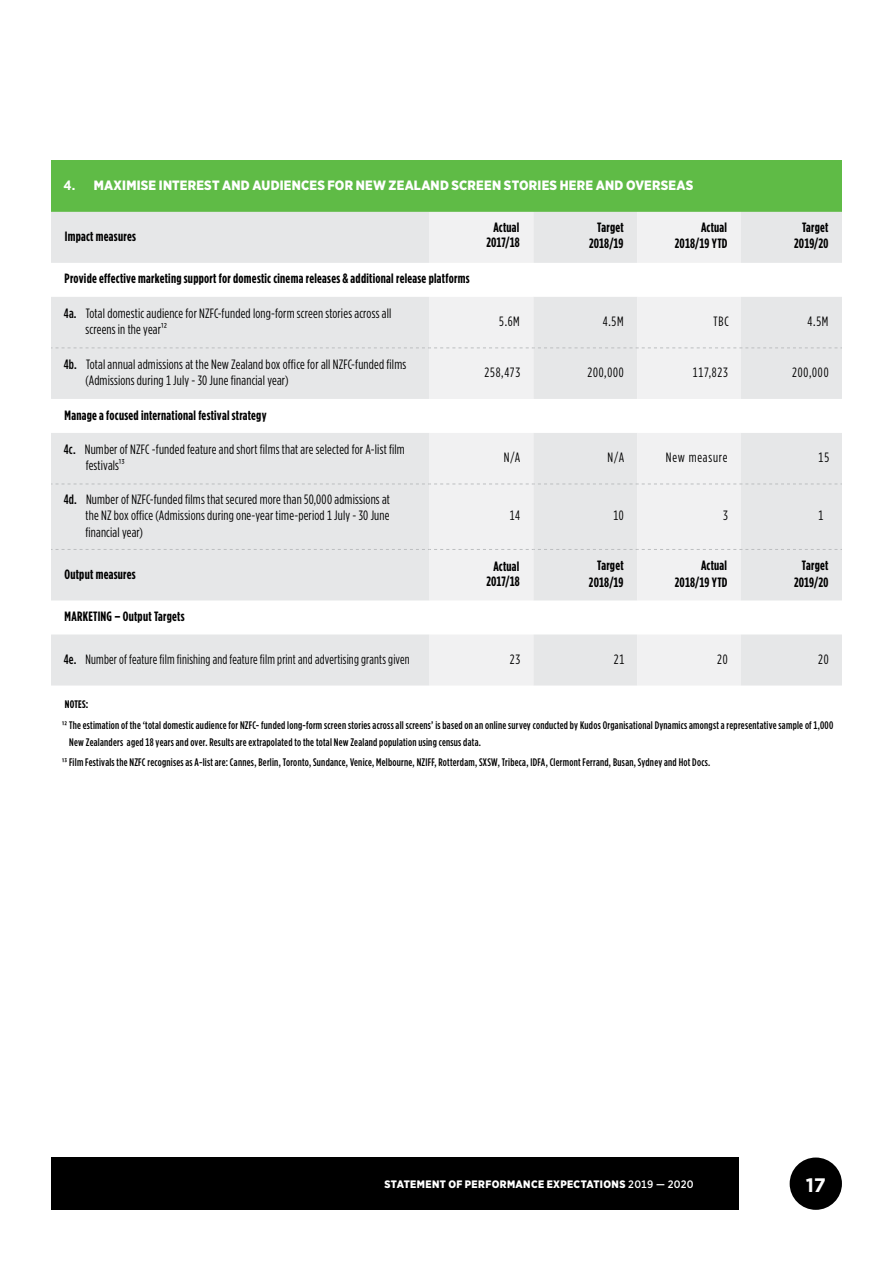
<style>
.page{position:relative;width:893px;height:1263px;background:#fff}
.page>*{position:absolute;margin:0;border:0;box-sizing:border-box;transform-origin:0 0}
.t1{font:700 19.5px "Gotham";color:#fff}
.t2{font:13.5px/16.5px "Gotham Condensed";letter-spacing:.015em;color:#000}
.t3{font:700 13.5px/16.5px "Gotham Condensed";letter-spacing:.02em;color:#000;text-align:center}
.t4{font:13.5px "Gotham Condensed";letter-spacing:.015em;color:#000;scale:.96 1}
.t5{font:900 13.5px "Gotham Narrow";letter-spacing:.02em;color:#fff}
.t6{font:13.5px "Gotham Condensed";letter-spacing:.06em;color:#000}
.t7{font:500 10.95px/16.5px "Gotham Condensed";letter-spacing:.025em;color:#000}
.t8{font:700 10.95px "Gotham Condensed";letter-spacing:.025em;color:#000}
.t9{font:900 10.8px "Gotham Narrow";letter-spacing:.035em;color:#fff}
.s1{font-weight:700}
.s2{font-weight:500}
</style>
<div class="page">
<div style="left:51px;top:1157px;width:687px;height:53px;background:#000"></div>
<div style="left:790px;top:1157px;width:52px;height:53px;background:#000;border-radius:50%"></div>
<div style="left:51px;top:161px;width:791px;height:51px;background:#5fbb46"></div>
<svg style="left:51px;top:212px;width:791px;height:473px;fill:#e6e7e8"></svg>
<svg style="left:429px;top:212px;width:312px;height:473px;fill:#f1f1f2"></svg>
<svg style="left:51px;top:347px;width:791px;height:1px"></svg>
<svg style="left:51px;top:484px;width:791px;height:1px"></svg>
<svg style="left:51px;top:549px;width:791px;height:1px"></svg>
<p class="t5" style="left:63px;top:176px;width:632px"><span class="s1">4.</span> MAXIMISE INTEREST AND AUDIENCES FOR NEW ZEALAND SCREEN STORIES HERE AND OVERSEAS</p>
<p class="t3" style="left:65px;top:228px;width:73px">Impact measures</p>
<p class="t3" style="left:486px;top:220px;width:35px;line-height:15px">Actual<br>2017/18</p>
<p class="t3" style="left:589px;top:219px;width:36px;text-align:right">Target<br>2018/19</p>
<p class="t3" style="left:675px;top:219px;width:54px;text-align:right">Actual<br>2018/19 YTD</p>
<p class="t3" style="left:794px;top:219px;width:36px">Target<br>2019/20</p>
<p class="t3" style="left:65px;top:270px;width:406px">Provide effective marketing support for domestic cinema releases &amp; additional release platforms</p>
<p class="t2" style="left:85px;top:305px;width:307px;text-indent:-22px"><span class="s2">4a.</span> Total domestic audience for NZFC-funded long-form screen stories across all screens in the year¹²</p>
<p class="t2" style="left:499px;top:313px;width:22px">5.6M</p>
<p class="t2" style="left:603px;top:313px;width:22px">4.5M</p>
<p class="t2" style="left:713px;top:313px;width:17px">TBC</p>
<p class="t2" style="left:808px;top:313px;width:22px">4.5M</p>
<p class="t2" style="left:85px;top:356px;width:322px;text-indent:-22px"><span class="s2">4b.</span> Total annual admissions at the New Zealand box office for all NZFC-funded films (Admissions during 1 July - 30 June financial year)</p>
<p class="t2" style="left:484px;top:364px;width:37px">258,473</p>
<p class="t2" style="left:587px;top:364px;width:38px">200,000</p>
<p class="t2" style="left:693px;top:364px;width:37px">117,823</p>
<p class="t2" style="left:792px;top:364px;width:38px">200,000</p>
<p class="t3" style="left:65px;top:406px;width:203px">Manage a focused international festival strategy</p>
<p class="t2" style="left:86px;top:441px;width:321px;text-indent:-22px"><span class="s2">4c.</span> Number of NZFC -funded feature and short films that are selected for A-list film festivals¹³</p>
<p class="t2" style="left:504px;top:449px;width:18px">N/A</p>
<p class="t2" style="left:608px;top:449px;width:18px">N/A</p>
<p class="t6" style="left:666px;top:450px;width:63px">New measure</p>
<p class="t2" style="left:819px;top:449px;width:12px">15</p>
<p class="t2" style="left:85px;top:491px;width:306px;text-align:justify;text-indent:-22px"><span class="s2">4d.</span> Number of NZFC-funded films that secured more than 50,000 admissions at the NZ box office (Admissions during one-year time-period 1 July - 30 June financial year)</p>
<p class="t2" style="left:510px;top:507px;width:12px">14</p>
<p class="t2" style="left:613px;top:507px;width:12px">10</p>
<p class="t2" style="left:723px;top:507px;width:6px">3</p>
<p class="t2" style="left:818px;top:507px;width:6px">1</p>
<p class="t3" style="left:64px;top:565px;width:73px">Output measures</p>
<p class="t3" style="left:486px;top:559px;width:35px;line-height:15px">Actual<br>2017/18</p>
<p class="t3" style="left:589px;top:557px;width:36px;text-align:right">Target<br>2018/19</p>
<p class="t3" style="left:675px;top:557px;width:54px;text-align:right">Actual<br>2018/19 YTD</p>
<p class="t3" style="left:794px;top:557px;width:36px">Target<br>2019/20</p>
<p class="t3" style="left:65px;top:608px;width:122px">MARKETING – Output Targets</p>
<p class="t4" style="left:64px;top:651px;width:362px"><span class="s2">4e.</span> Number of feature film finishing and feature film print and advertising grants given</p>
<p class="t2" style="left:510px;top:650px;width:12px">23</p>
<p class="t2" style="left:614px;top:650px;width:12px">21</p>
<p class="t2" style="left:717px;top:650px;width:12px">20</p>
<p class="t2" style="left:818px;top:650px;width:12px">20</p>
<p class="t8" style="left:65px;top:698px;width:25px">NOTES:</p>
<p class="t7" style="left:69px;top:717px;width:766px;text-indent:-7px">12 The estimation of the ‘total domestic audience for NZFC- funded long-form screen stories across all screens’ is based on an online survey conducted by Kudos Organisational Dynamics amongst a representative sample of 1,000<br>New Zealanders aged 18 years and over. Results are extrapolated to the total New Zealand population using census data.</p>
<p class="t7" style="left:62px;top:754px;width:650px">13 Film Festivals the NZFC recognises as A-list are: Cannes, Berlin, Toronto, Sundance, Venice, Melbourne, NZIFF, Rotterdam, SXSW, Tribeca, IDFA, Clermont Ferrand, Busan, Sydney and Hot Docs.</p>
<p class="t9" style="left:384px;top:1177px;width:311px">STATEMENT OF PERFORMANCE EXPECTATIONS <span class="s2">2019 — 2020</span></p>
<h1 class="t1" style="left:806px;top:1172px;width:21px">17</h1>
</div>
